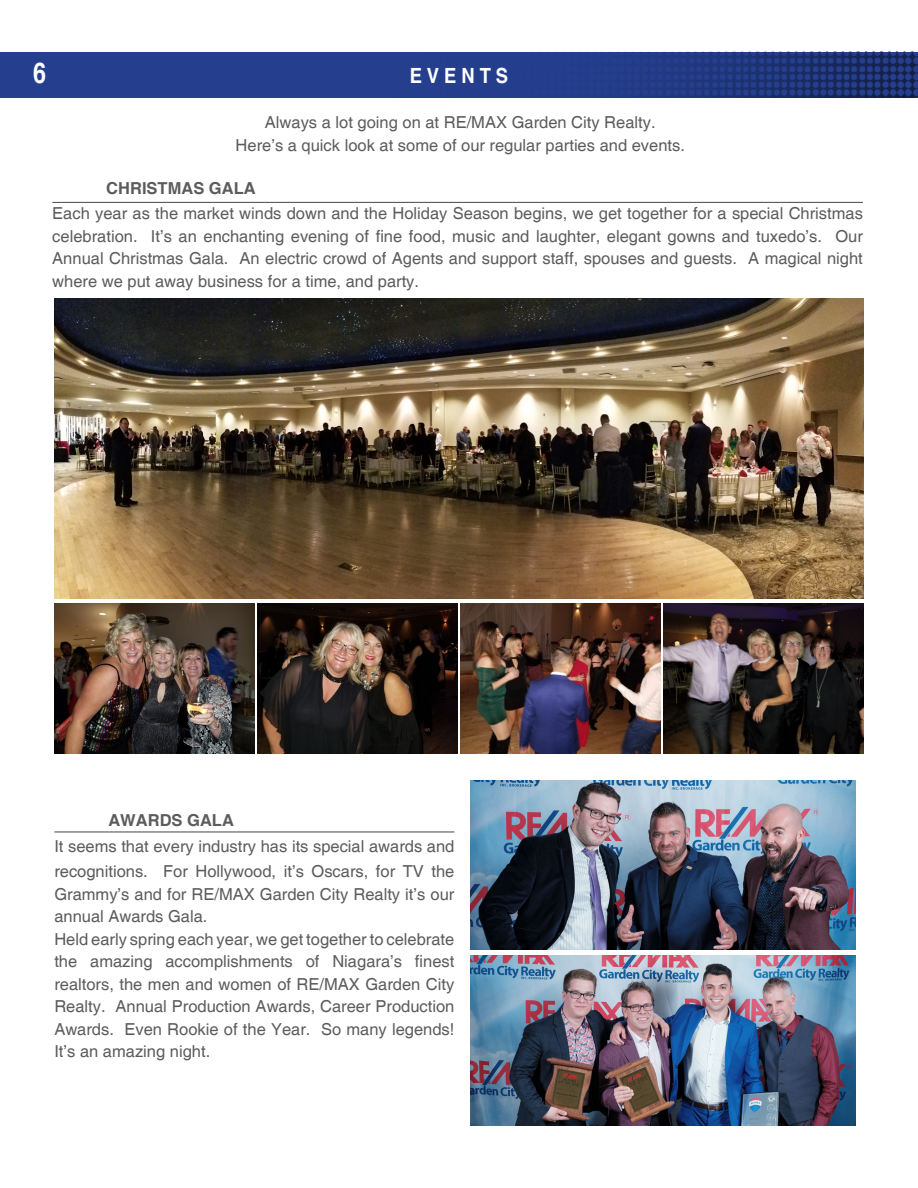
<style>
.page{position:relative;width:918px;height:1188px;background:#fff}
.page>*{position:absolute;margin:0;border:0;box-sizing:border-box;transform-origin:0 0}
.t1{font:700 condensed 28.5px "Helvetica";color:#fff}
.t2{font:700 condensed 20.85px "Helvetica";letter-spacing:.22em;color:#fff;scale:1.08 1}
.t3{font:16.5px/22.5px "Helvetica";color:#5c5c5f;text-align:justify}
.t4{font:700 16.5px "Helvetica";color:#5c5c5f}
</style>
<div class="page">
<div style="left:0;top:52px;width:918px;height:46px;background:#253f8e"></div>
<img style="left:624px;top:52px;width:294px;height:46px">
<hr style="left:52px;top:202px;width:811px;height:1px;background:#5c5c5f">
<img style="left:54px;top:298px;width:809px;height:300px">
<img style="left:54px;top:604px;width:200px;height:150px">
<img style="left:664px;top:604px;width:199px;height:150px">
<img style="left:257px;top:604px;width:200px;height:150px">
<img style="left:460px;top:604px;width:200px;height:150px">
<hr style="left:54px;top:831px;width:400px;height:2px;background:#5c5c5f">
<img style="left:470px;top:780px;width:386px;height:170px">
<img style="left:470px;top:956px;width:386px;height:169px">
<p class="t1" style="left:33px;top:56px;width:14px">6</p>
<p class="t2" style="left:410px;top:63px;width:93px">EVENTS</p>
<p class="t3" style="left:265px;top:112px;width:392px">Always a lot going on at RE/MAX Garden City Realty.</p>
<p class="t3" style="left:236px;top:134px;width:451px">Here’s a quick look at some of our regular parties and events.</p>
<p class="t4" style="left:106px;top:178px;width:151px">CHRISTMAS GALA</p>
<p class="t3" style="left:52px;top:203px;width:812px">Each year as the market winds down and the Holiday Season begins, we get together for a special Christmas celebration. It’s an enchanting evening of fine food, music and laughter, elegant gowns and tuxedo’s. Our Annual Christmas Gala. An electric crowd of Agents and support staff, spouses and guests. A magical night where we put away business for a time, and party.</p>
<p class="t4" style="left:108px;top:811px;width:127px">AWARDS GALA</p>
<p class="t3" style="left:54px;top:834px;width:402px;line-height:25.5px">It seems that every industry has its special awards and recognitions. For Hollywood, it’s Oscars, for TV the</p>
<p class="t3" style="left:54px;top:883px;width:402px">Grammy’s and for RE/MAX Garden City Realty it’s our annual Awards Gala.</p>
<p class="t3" style="left:54px;top:928px;width:402px">Held early spring each year, we get together to celebrate the amazing accomplishments of Niagara’s finest realtors, the men and women of RE/MAX Garden City Realty. Annual Production Awards, Career Production Awards. Even Rookie of the Year. So many legends!<br>It’s an amazing night.</p>
</div>
